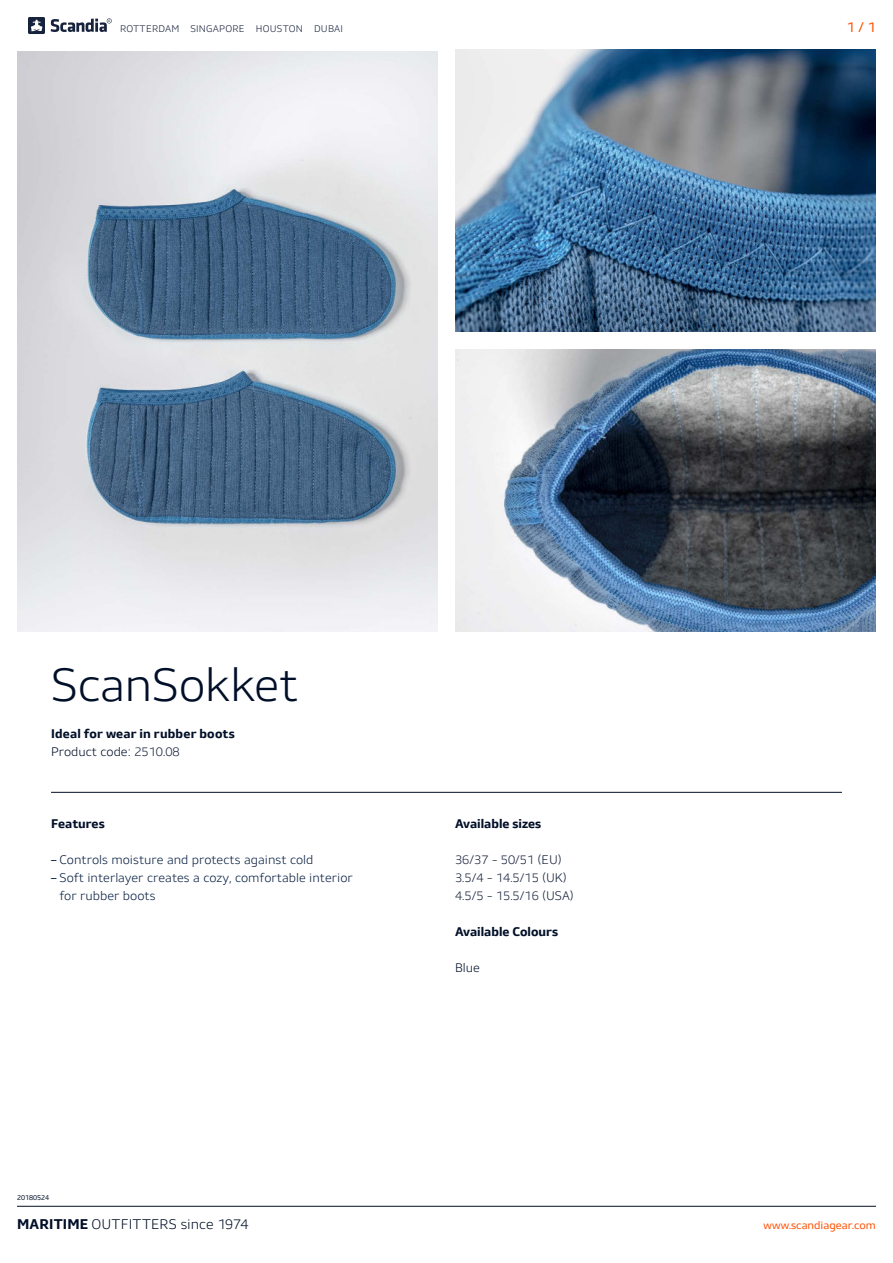
<style>
.page{position:relative;width:893px;height:1263px;background:#fff}
.page>*{position:absolute;margin:0;border:0;box-sizing:border-box;transform-origin:0 0}
.t1{font:300 45px "Stratus";letter-spacing:-.015em;color:#000f28}
.t2{font:300 13.5px "Stratus";color:#000f28}
.t3{font:13.5px "Stratus";color:#ff5000}
.t4{font:300 12px/18px "Stratus";color:#061d41}
.t5{font:700 12px/18px "Stratus";color:#000f28}
.t6{font:300 12px/18px "Stratus";color:#17223c}
.t7{font:300 12px "Stratus";color:#000f28}
.t8{font:10.5px "Stratus";color:#ff5000}
.t9{font:300 9.3px "Stratus";letter-spacing:.02em;color:#17223c}
.t10{font:6.75px "Stratus";color:#000f28}
.s1{font-weight:300}
.s2{font-weight:300;color:#17223c}
.s3{font-weight:400}
.s4{font-weight:700}
</style>
<div class="page">
<img style="left:17px;top:51px;width:421px;height:580px">
<img style="left:455px;top:50px;width:421px;height:282px">
<img style="left:455px;top:350px;width:421px;height:281px">
<hr style="left:51px;top:792px;width:791px;height:1px;background:#000f28">
<hr style="left:17px;top:1206px;width:859px;height:1px;background:#000f28">
<svg style="left:51px;top:18px;width:61px;height:14px"></svg>
<svg style="left:28px;top:17px;width:17px;height:17px"></svg>
<p class="t9" style="left:120px;top:23px;width:225px">ROTTERDAM SINGAPORE HOUSTON DUBAI</p>
<h1 class="t1" style="left:51px;top:665px;width:249px">ScanSokket</h1>
<p class="t5" style="left:51px;top:725px;width:185px">Ideal for wear in rubber boots<br><span class="s1">Product code:</span> <span class="s2">2510.08</span></p>
<p class="t5" style="left:51px;top:815px;width:55px">Features</p>
<p class="t4" style="left:51px;top:852px;width:264px"><span class="s3">–</span> Controls moisture and protects against cold</p>
<p class="t4" style="left:60px;top:870px;width:295px;text-indent:-9px"><span class="s3">–</span> Soft interlayer creates a cozy, comfortable interior for rubber boots</p>
<p class="t10" style="left:17px;top:1194px;width:34px">20180524</p>
<p class="t5" style="left:455px;top:815px;width:88px">Available sizes</p>
<p class="t6" style="left:455px;top:852px;width:120px">36/37 - 50/51 (EU)<br>3.5/4 - 14.5/15 (UK)<br>4.5/5 - 15.5/16 (USA)</p>
<p class="t5" style="left:455px;top:923px;width:105px">Available Colours</p>
<p class="t7" style="left:455px;top:962px;width:26px">Blue</p>
<p class="t3" style="left:847px;top:19px;width:31px">1 / 1</p>
<p class="t2" style="left:17px;top:1216px;width:233px"><span class="s4">MARITIME</span> OUTFITTERS since 1974</p>
<p class="t8" style="left:763px;top:1221px;width:114px">www.scandiagear.com</p>
</div>
